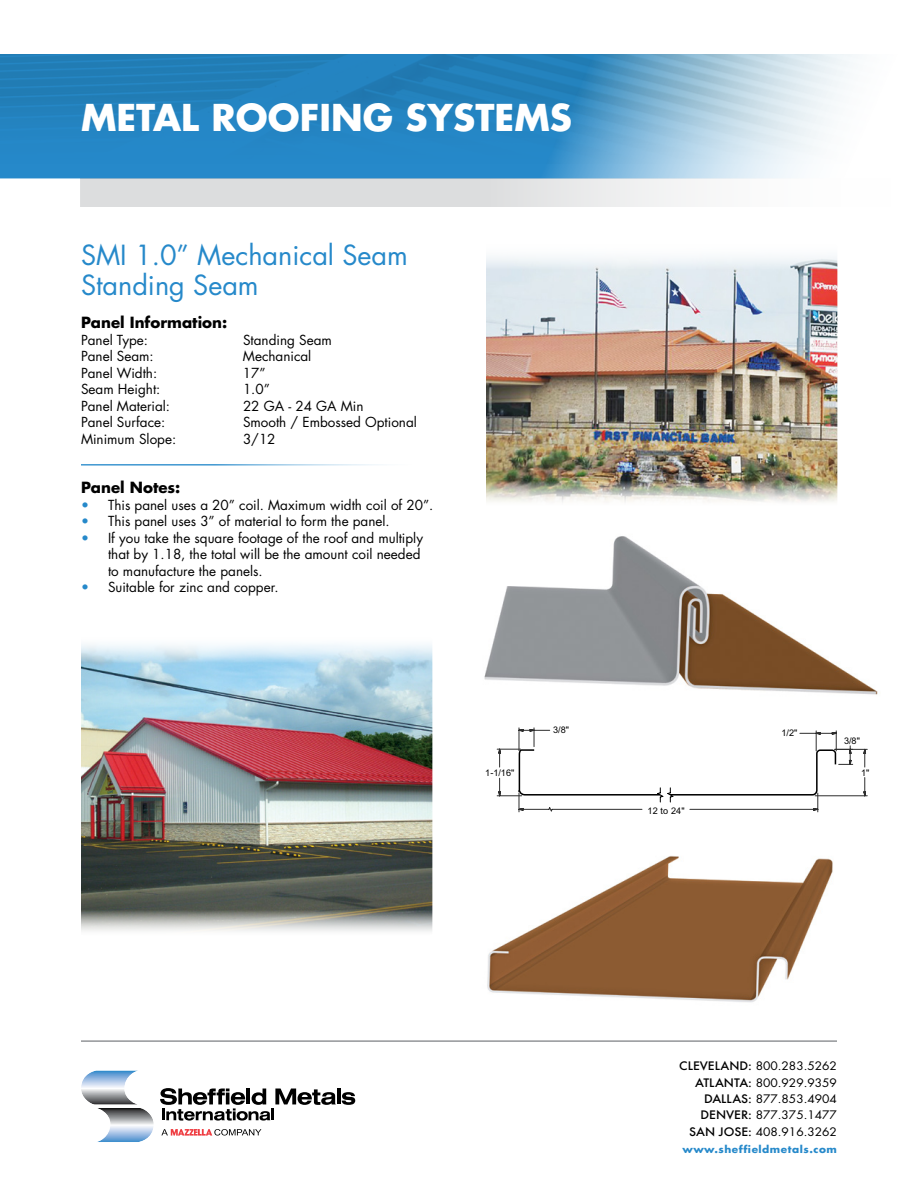
<style>
.page{position:relative;width:918px;height:1188px;background:#fff}
.page>*{position:absolute;margin:0;border:0;box-sizing:border-box;transform-origin:0 0}
.t1{font:700 36px "Futura Std";color:#fff}
.t2{font:27px/30px "Futura Std";color:#2689ca}
.t3{font:700 15px "Futura Std";color:#000}
.t4{font:13.5px/16.5px "Futura Std";color:#000}
.t5{font:11.4px/16.5px "Futura Std";color:#000;text-align:right;scale:1.05 1}
.t6{font:700 10.05px "Futura Std";letter-spacing:.05em;color:#2689ca;scale:1.05 1}
.t7{font:9.15px "Arial";letter-spacing:.01em;color:#000}
.s1{color:#2689ca}
.s2{font-family:"Futura";font-weight:500}
</style>
<div class="page">
<div style="left:81px;top:179px;width:837px;height:28px;background:linear-gradient(to right,#d2d3d5,#fefefe)"></div>
<svg style="left:81px;top:1071px;width:73px;height:71px"></svg>
<hr style="left:337px;top:1089px;width:3px;height:15px;background:#000">
<svg style="left:342px;top:1092px;width:13px;height:13px"></svg>
<svg style="left:160px;top:1088px;width:176px;height:33px"></svg>
<svg style="left:161px;top:1129px;width:100px;height:7px"></svg>
<hr style="left:81px;top:1040px;width:756px;height:2px;background:#939598">
<svg style="left:0;top:54px;width:857px;height:124px;background:#509ccb"></svg>
<img style="left:484px;top:536px;width:394px;height:159px">
<img style="left:487px;top:856px;width:346px;height:146px">
<svg style="left:497px;top:727px;width:371px;height:85px"></svg>
<hr style="left:81px;top:464px;width:351px;height:2px;background:#2689ca">
<img style="left:486px;top:257px;width:351px;height:245px">
<img style="left:81px;top:644px;width:351px;height:288px">
<h1 class="t1" style="left:81px;top:98px;width:493px">METAL ROOFING SYSTEMS</h1>
<h2 class="t2" style="left:81px;top:243px;width:328px">SMI 1.0” Mechanical Seam<br>Standing Seam</h2>
<p class="t3" style="left:81px;top:314px;width:148px">Panel Information:</p>
<p class="t4" style="left:81px;top:333px;width:69px">Panel Type:</p>
<p class="t4" style="left:243px;top:333px;width:90px">Standing Seam</p>
<p class="t4" style="left:81px;top:349px;width:74px">Panel Seam:</p>
<p class="t4" style="left:243px;top:349px;width:70px">Mechanical</p>
<p class="t4" style="left:81px;top:366px;width:78px">Panel Width:</p>
<p class="t4" style="left:243px;top:366px;width:24px">17”</p>
<p class="t4" style="left:81px;top:382px;width:81px">Seam Height:</p>
<p class="t4" style="left:243px;top:382px;width:28px">1.0”</p>
<p class="t4" style="left:81px;top:399px;width:91px">Panel Material:</p>
<p class="t4" style="left:243px;top:399px;width:122px">22 GA - 24 GA Min</p>
<p class="t4" style="left:81px;top:415px;width:86px">Panel Surface:</p>
<p class="t4" style="left:243px;top:415px;width:175px">Smooth / Embossed Optional</p>
<p class="t4" style="left:81px;top:432px;width:97px">Minimum Slope:</p>
<p class="t4" style="left:243px;top:432px;width:34px">3/12</p>
<p class="t3" style="left:81px;top:479px;width:101px">Panel Notes:</p>
<p class="t4" style="left:81px;top:498px;width:354px"><span class="s1">•</span> This panel uses a 20” coil. Maximum width coil of 20”.</p>
<p class="t4" style="left:81px;top:514px;width:310px"><span class="s1">•</span> This panel uses 3” of material to form the panel.</p>
<p class="t4" style="left:108px;top:531px;width:317px;text-indent:-27px"><span class="s1">•</span> If you take the square footage of the roof and multiply that by 1.18, the total will be the amount coil needed to manufacture the panels.</p>
<p class="t4" style="left:81px;top:580px;width:199px"><span class="s1">•</span> Suitable for zinc and copper.</p>
<p class="t7" style="left:485px;top:768px;width:31px">1-1/16"</p>
<p class="t7" style="left:553px;top:725px;width:17px">3/8"</p>
<p class="t7" style="left:648px;top:805px;width:39px">12 to 24"</p>
<p class="t7" style="left:781px;top:727px;width:17px">1/2"</p>
<p class="t7" style="left:844px;top:735px;width:17px">3/8"</p>
<p class="t7" style="left:861px;top:767px;width:10px">1"</p>
<p class="t5" style="left:679px;top:1058px;width:152px"><span class="s2">CLEVELAND:</span> 800.283.5262<br><span class="s2">ATLANTA:</span> 800.929.9359<br><span class="s2">DALLAS:</span> 877.853.4904<br><span class="s2">DENVER:</span> 877.375.1477<br><span class="s2">SAN JOSE:</span> 408.916.3262</p>
<p class="t6" style="left:682px;top:1143px;width:149px">www.sheffieldmetals.com</p>
</div>
